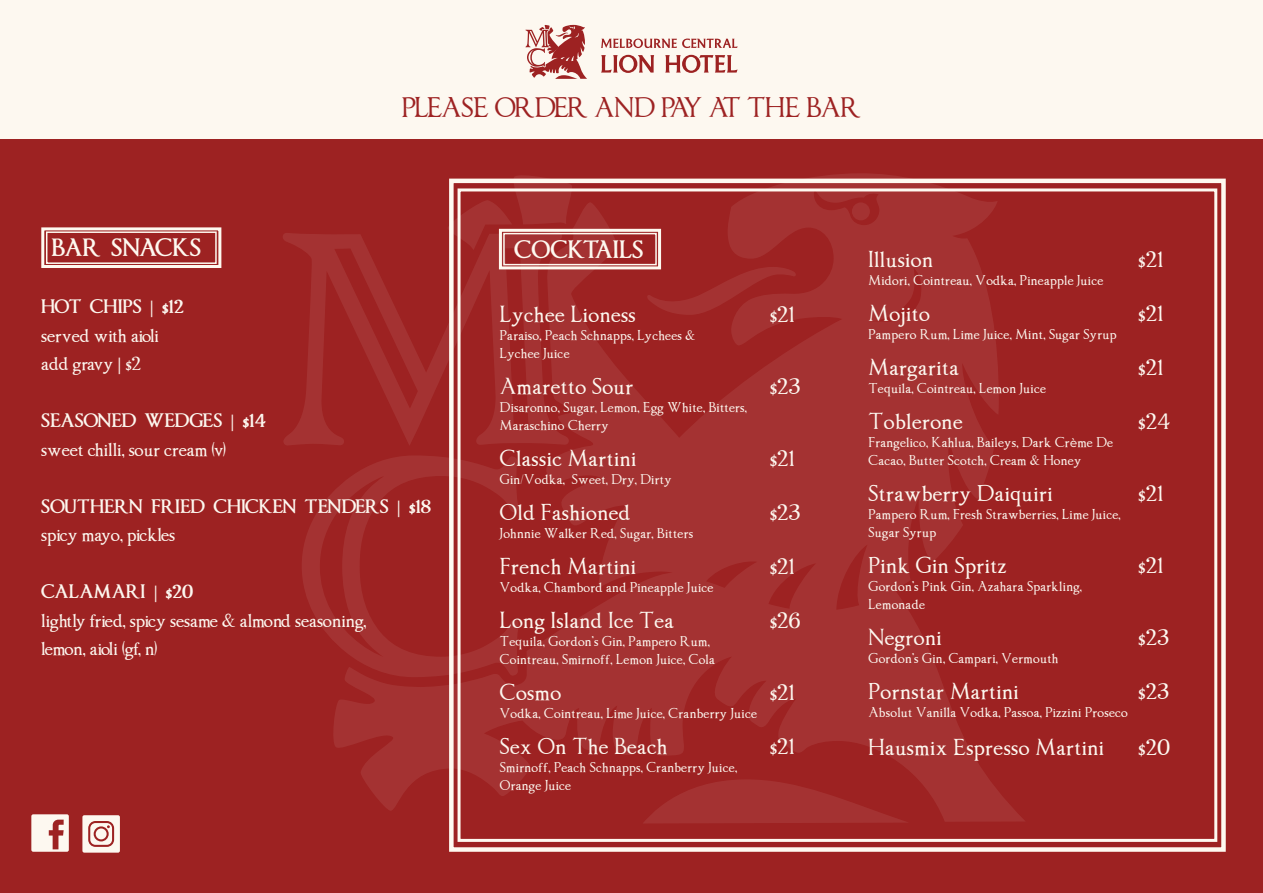
<style>
.page{position:relative;width:1263px;height:893px;background:#9d2222}
.page>*{position:absolute;margin:0;border:0;box-sizing:border-box;transform-origin:0 0}
.t1{font:24px "Imperator";letter-spacing:-.05em;color:#9d2222}
.t2{font:700 21.3px "Imperator";color:#fef9f0}
.t3{font:19.5px "Imperator";letter-spacing:.025em;color:#fdf8f0}
.t4{font:16.5px/28.5px "Imperator";color:#fdf8f0}
.t5{font:700 16.5px/28.5px "Imperator";color:#fdf8f0}
.t6{font:12px/18px "Imperator";letter-spacing:.025em;color:#fdf8f0}
.s1{font-weight:700}
.s2{font-family:"Myriad Pro"}
.s3{font-family:"Myriad Pro";font-weight:400}
.s4{font-weight:400}
.s5{font-family:"Visby CF";font-weight:500}
</style>
<div class="page">
<svg style="left:333px;top:173px;width:693px;height:649px;fill:#a43232"></svg>
<svg style="left:646px;top:267px;width:151px;height:48px"></svg>
<svg style="left:642px;top:779px;width:267px;height:44px"></svg>
<div style="left:852px;top:202px;width:18px;height:18px;background:#a43232;border-radius:50%"></div>
<svg style="left:283px;top:232px;width:286px;height:214px"></svg>
<svg style="left:302px;top:455px;width:217px;height:222px"></svg>
<div style="left:0;top:0;width:1263px;height:139px;background:#fdf8f0"></div>
<svg style="left:601px;top:39px;width:136px;height:9px"></svg>
<svg style="left:601px;top:55px;width:53px;height:18px"></svg>
<svg style="left:665px;top:55px;width:72px;height:18px"></svg>
<svg style="left:525px;top:25px;width:62px;height:54px"></svg>
<div style="left:503px;top:233px;width:154px;height:32px;border:2px solid #fef9f0"></div>
<div style="left:499px;top:229px;width:162px;height:40px;border:3px solid #fef9f0"></div>
<div style="left:457px;top:188px;width:760px;height:654px;border:3px solid #fef9f0"></div>
<div style="left:449px;top:179px;width:776px;height:673px;border:4px solid #fef9f0"></div>
<div style="left:41px;top:227px;width:180px;height:41px;border:3px solid #fef9f0"></div>
<div style="left:46px;top:231px;width:171px;height:33px;border:2px solid #fef9f0"></div>
<svg style="left:31px;top:814px;width:38px;height:38px"></svg>
<svg style="left:82px;top:815px;width:38px;height:38px"></svg>
<h1 class="t1" style="left:402px;top:97px;width:461px">PLEASE ORDER AND PAY AT THE BAR</h1>
<h2 class="t2" style="left:51px;top:237px;width:151px">BAR SNACKS</h2>
<h2 class="t2" style="left:514px;top:240px;width:130px">COCKTAILS</h2>
<h3 class="t4" style="left:41px;top:294px;width:144px"><span class="s1">HOT CHIPS</span> <span class="s2">|</span> <span class="s1">$12 </span>served with aioli add gravy <span class="s2">|</span> $2</h3>
<h3 class="t4" style="left:41px;top:408px;width:226px"><span class="s1">SEASONED WEDGES</span> <span class="s2">|</span> <span class="s1">$14 </span>sweet chilli, sour cream (v)</h3>
<h3 class="t5" style="left:41px;top:494px;width:391px">SOUTHERN FRIED CHICKEN TENDERS <span class="s3">|</span> $18 <span class="s4">spicy mayo, pickles</span></h3>
<h3 class="t4" style="left:41px;top:579px;width:326px"><span class="s1">CALAMARI</span> <span class="s2">|</span> <span class="s1">$20<br></span>lightly fried, spicy sesame &amp; almond seasoning, lemon, aioli (gf, n)</h3>
<h3 class="t3" style="left:500px;top:305px;width:137px">Lychee Lioness</h3>
<h3 class="t3" style="left:770px;top:305px;width:26px">$21</h3>
<p class="t6" style="left:500px;top:328px;width:197px">Paraiso, Peach Schnapps, Lychees &amp;<br>Lychee Juice</p>
<h3 class="t3" style="left:500px;top:377px;width:135px">Amaretto Sour</h3>
<h3 class="t3" style="left:770px;top:377px;width:32px">$23</h3>
<p class="t6" style="left:500px;top:400px;width:248px">Disaronno, Sugar, Lemon, Egg White, Bitters,<br>Maraschino Cherry</p>
<h3 class="t3" style="left:500px;top:449px;width:138px">Classic Martini</h3>
<h3 class="t3" style="left:770px;top:449px;width:26px">$21</h3>
<p class="t6" style="left:500px;top:472px;width:173px">Gin/Vodka, Sweet, Dry, Dirty</p>
<h3 class="t3" style="left:500px;top:503px;width:132px">Old Fashioned</h3>
<h3 class="t3" style="left:770px;top:503px;width:32px">$23</h3>
<p class="t6" style="left:500px;top:526px;width:195px">Johnnie Walker Red, Sugar, Bitters</p>
<h3 class="t3" style="left:500px;top:557px;width:138px">French Martini</h3>
<h3 class="t3" style="left:770px;top:557px;width:26px">$21</h3>
<p class="t6" style="left:500px;top:580px;width:215px">Vodka, Chambord and Pineapple Juice</p>
<h3 class="t3" style="left:500px;top:611px;width:175px">Long Island Ice Tea</h3>
<h3 class="t3" style="left:770px;top:611px;width:32px">$26</h3>
<p class="t6" style="left:500px;top:634px;width:216px">Tequila, Gordon’s Gin, Pampero Rum,<br>Cointreau, Smirnoff, Lemon Juice, Cola</p>
<h3 class="t3" style="left:500px;top:683px;width:63px">Cosmo</h3>
<h3 class="t3" style="left:770px;top:683px;width:26px">$21</h3>
<p class="t6" style="left:500px;top:706px;width:258px">Vodka, Cointreau, Lime Juice, Cranberry Juice</p>
<h3 class="t3" style="left:500px;top:737px;width:169px">Sex On The Beach</h3>
<h3 class="t3" style="left:770px;top:737px;width:26px">$21</h3>
<p class="t6" style="left:500px;top:760px;width:239px">Smirnoff, Peach Schnapps, Cranberry Juice,<br>Orange Juice</p>
<h3 class="t3" style="left:868px;top:251px;width:66px">Illusion</h3>
<h3 class="t3" style="left:1138px;top:251px;width:26px">$21</h3>
<p class="t6" style="left:868px;top:273px;width:236px">Midori, Cointreau, Vodka, Pineapple Juice</p>
<h3 class="t3" style="left:868px;top:305px;width:63px">Mojito</h3>
<h3 class="t3" style="left:1138px;top:305px;width:26px">$21</h3>
<p class="t6" style="left:868px;top:327px;width:250px">Pampero Rum, Lime Juice, Mint, Sugar Syrup</p>
<h3 class="t3" style="left:868px;top:359px;width:92px">Margarita</h3>
<h3 class="t3" style="left:1138px;top:359px;width:26px">$21</h3>
<p class="t6" style="left:868px;top:381px;width:179px">Tequila, Cointreau, Lemon Juice</p>
<h3 class="t3" style="left:868px;top:413px;width:96px">Toblerone</h3>
<h3 class="t3" style="left:1138px;top:413px;width:33px">$24</h3>
<p class="t6" style="left:868px;top:435px;width:246px">Frangelico, Kahlua, Baileys, Dark Cr<span class="s5">è</span>me De<br>Cacao, Butter Scotch, Cream &amp; Honey</p>
<h3 class="t3" style="left:868px;top:485px;width:186px">Strawberry Daiquiri</h3>
<h3 class="t3" style="left:1138px;top:485px;width:26px">$21</h3>
<p class="t6" style="left:868px;top:507px;width:254px">Pampero Rum, Fresh Strawberries, Lime Juice,<br>Sugar Syrup</p>
<h3 class="t3" style="left:868px;top:557px;width:140px">Pink Gin Spritz</h3>
<h3 class="t3" style="left:1138px;top:557px;width:26px">$21</h3>
<p class="t6" style="left:868px;top:579px;width:215px">Gordon’s Pink Gin, Azahara Sparkling,<br>Lemonade</p>
<h3 class="t3" style="left:868px;top:629px;width:75px">Negroni</h3>
<h3 class="t3" style="left:1138px;top:629px;width:32px">$23</h3>
<p class="t6" style="left:868px;top:651px;width:191px">Gordon’s Gin, Campari, Vermouth</p>
<h3 class="t3" style="left:868px;top:683px;width:152px">Pornstar Martini</h3>
<h3 class="t3" style="left:1138px;top:683px;width:32px">$23</h3>
<p class="t6" style="left:868px;top:705px;width:261px">Absolut Vanilla Vodka, Passoa, Pizzini Proseco</p>
<h3 class="t3" style="left:868px;top:738px;width:237px">Hausmix Espresso Martini</h3>
<h3 class="t3" style="left:1138px;top:738px;width:33px">$20</h3>
</div>
